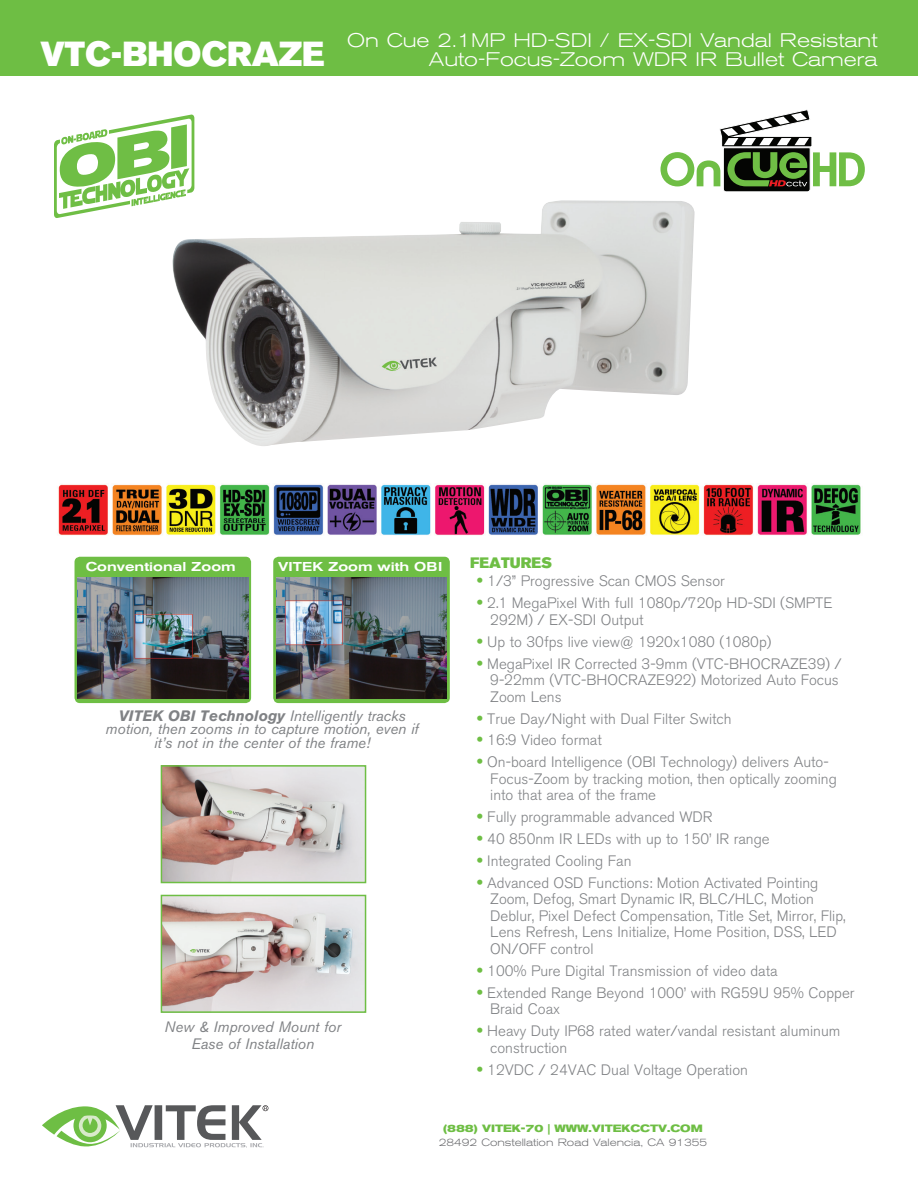
<style>
.page{position:relative;width:918px;height:1188px;background:#fff}
.page>*{position:absolute;margin:0;border:0;box-sizing:border-box;transform-origin:0 0}
.t1{font:34.5px "Akzidenz Grotesk BE Super";color:#fff}
.t2{font:300 expanded 19.5px/19.5px "Akzidenz Grotesk BE";color:#fff;text-align:right}
.t3{font:300 15px/16.5px "Akzidenz Grotesk BE";color:#808285}
.t4{font:italic 15px/13.5px "Akzidenz Grotesk BE";color:#808285;text-align:center}
.t5{font:15px "Akzidenz Grotesk BE Super";color:#6ebe44}
.t6{font:500 expanded 12.75px "Akzidenz Grotesk BE";color:#fff}
.t7{font:300 expanded 10.5px "Akzidenz Grotesk BE";color:#6c6d70}
.t8{font:700 expanded 10.5px "Akzidenz Grotesk BE";color:#6ebe44}
.s1{font-weight:700}
.s2{font-weight:700;font-stretch:expanded;font-size:16.5px;color:#6ebe44}
</style>
<div class="page">
<div style="left:0;top:0;width:918px;height:75px;background:#6ebe44"></div>
<img style="left:172px;top:200px;width:523px;height:246px">
<svg style="left:42px;top:1105px;width:226px;height:43px"></svg>
<img style="left:58px;top:484px;width:803px;height:52px">
<svg style="left:54px;top:115px;width:140px;height:103px"></svg>
<svg style="left:661px;top:109px;width:204px;height:83px"></svg>
<img style="left:164px;top:768px;width:199px;height:112px">
<div style="left:161px;top:765px;width:205px;height:118px;border:2px solid #6ebe44"></div>
<img style="left:164px;top:898px;width:199px;height:112px">
<div style="left:161px;top:895px;width:205px;height:118px;border:2px solid #6ebe44"></div>
<div style="left:273px;top:557px;width:177px;height:146px;background:#6ebe44;border-radius:5px"></div>
<div style="left:75px;top:557px;width:176px;height:146px;background:#6ebe44;border-radius:5px"></div>
<img style="left:78px;top:577px;width:170px;height:121px">
<img style="left:276px;top:577px;width:170px;height:121px">
<h1 class="t1" style="left:40px;top:34px;width:285px">VTC-BHOCRAZE</h1>
<h2 class="t2" style="left:347px;top:31px;width:532px">On Cue 2.1MP HD-SDI / EX-SDI Vandal Resistant<br>Auto-Focus-Zoom WDR IR Bullet Camera</h2>
<p class="t6" style="left:86px;top:559px;width:152px">Conventional Zoom</p>
<p class="t6" style="left:278px;top:559px;width:166px">VITEK Zoom with OBI</p>
<p class="t4" style="left:106px;top:709px;width:314px"><span class="s1">VITEK OBI Technology</span> Intelligently tracks motion, then zooms in to capture motion, even if it’s not in the center of the frame!</p>
<p class="t4" style="left:165px;top:1019px;width:178px;line-height:16.5px">New &amp; Improved Mount for<br>Ease of Installation</p>
<p class="t5" style="left:470px;top:554px;width:83px">FEATURES</p>
<p class="t3" style="left:477px;top:573px;width:249px"><span class="s2">•</span> 1/3” Progressive Scan CMOS Sensor</p>
<p class="t3" style="left:490px;top:595px;width:344px;text-indent:-13px"><span class="s2">•</span> 2.1 MegaPixel With full 1080p/720p HD-SDI (SMPTE<br>292M) / EX-SDI Output</p>
<p class="t3" style="left:477px;top:634px;width:296px"><span class="s2">•</span> Up to 30fps live view@ 1920x1080 (1080p)</p>
<p class="t3" style="left:490px;top:655px;width:353px;text-indent:-13px"><span class="s2">•</span> MegaPixel IR Corrected 3-9mm (VTC-BHOCRAZE39) /<br>9-22mm (VTC-BHOCRAZE922) Motorized Auto Focus<br>Zoom Lens</p>
<p class="t3" style="left:477px;top:710px;width:256px"><span class="s2">•</span> True Day/Night with Dual Filter Switch</p>
<p class="t3" style="left:477px;top:732px;width:126px"><span class="s2">•</span> 16:9 Video format</p>
<p class="t3" style="left:490px;top:754px;width:348px;text-indent:-13px"><span class="s2">•</span> On-board Intelligence (OBI Technology) delivers Auto-<br>Focus-Zoom by tracking motion, then optically zooming into that area of the frame</p>
<p class="t3" style="left:477px;top:809px;width:237px"><span class="s2">•</span> Fully programmable advanced WDR</p>
<p class="t3" style="left:477px;top:831px;width:294px"><span class="s2">•</span> 40 850nm IR LEDs with up to 150’ IR range</p>
<p class="t3" style="left:477px;top:853px;width:156px"><span class="s2">•</span> Integrated Cooling Fan</p>
<p class="t3" style="left:490px;top:875px;width:357px;text-indent:-13px"><span class="s2">•</span> Advanced OSD Functions: Motion Activated Pointing Zoom, Defog, Smart Dynamic IR, BLC/HLC, Motion Deblur, Pixel Defect Compensation, Title Set, Mirror, Flip, Lens Refresh, Lens Initialize, Home Position, DSS, LED ON/OFF control</p>
<p class="t3" style="left:477px;top:963px;width:302px"><span class="s2">•</span> 100% Pure Digital Transmission of video data</p>
<p class="t3" style="left:490px;top:985px;width:366px;text-indent:-13px"><span class="s2">•</span> Extended Range Beyond 1000’ with RG59U 95% Copper<br>Braid Coax</p>
<p class="t3" style="left:490px;top:1023px;width:352px;text-indent:-13px"><span class="s2">•</span> Heavy Duty IP68 rated water/vandal resistant aluminum construction</p>
<p class="t3" style="left:477px;top:1061px;width:272px"><span class="s2">•</span> 12VDC / 24VAC Dual Voltage Operation</p>
<p class="t8" style="left:443px;top:1122px;width:261px">(888) VITEK-70 | WWW.VITEKCCTV.COM</p>
<p class="t7" style="left:439px;top:1136px;width:270px">28492 Constellation Road Valencia, CA 91355</p>
</div>
